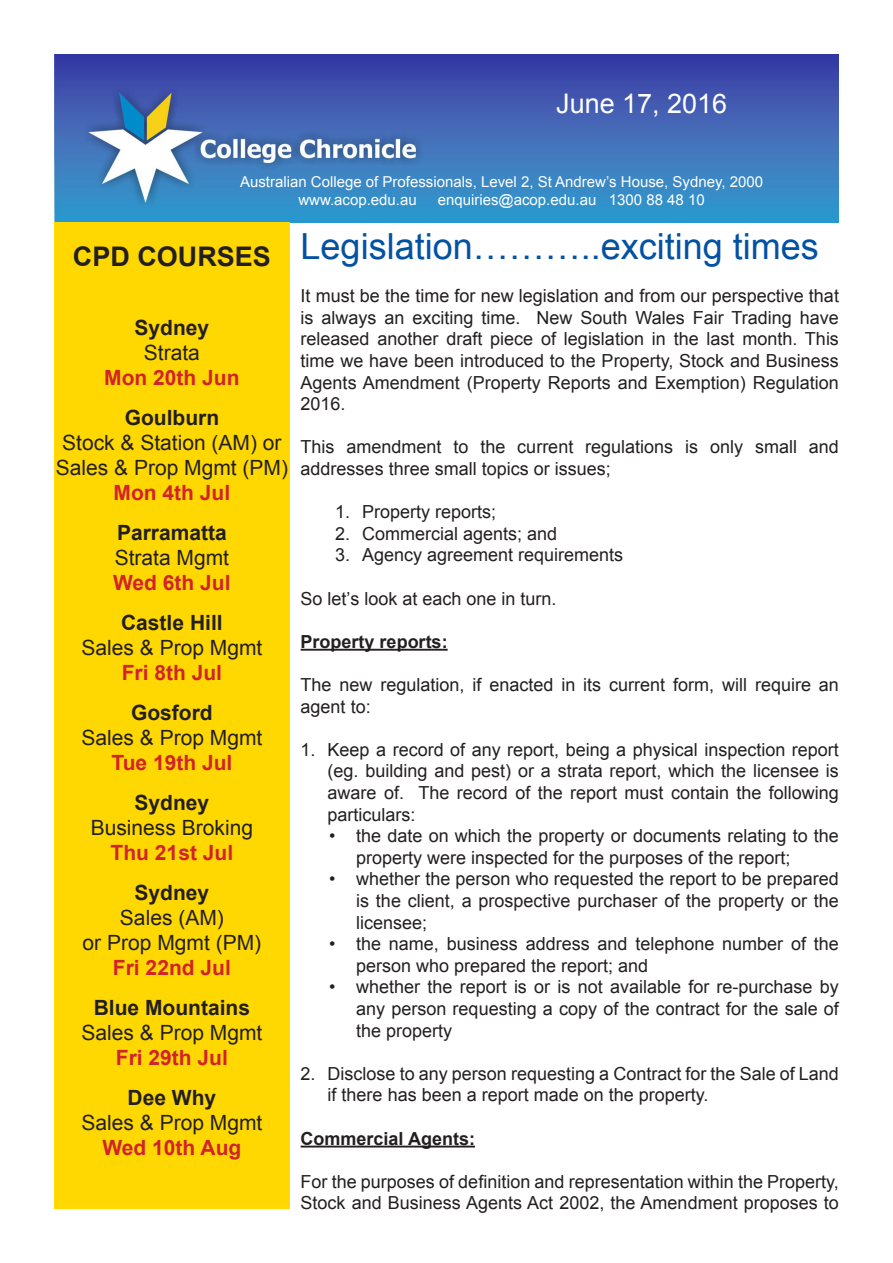
<style>
.page{position:relative;width:893px;height:1263px;background:#fff}
.page>*{position:absolute;margin:0;border:0;box-sizing:border-box;transform-origin:0 0}
.t1{font:36px "Arial";color:#0351a2}
.t2{font:27px "Arial";color:#fff}
.t3{font:700 27px "Arial";color:#231f20}
.t4{font:21px/25.2px "Arial";color:#231f20;text-align:center}
.t5{font:700 21px "Arial";color:#d1232a}
.t6{font:700 21px "Arial";color:#231f20}
.t7{font:18px/21.6px "Arial";color:#231f20}
.t8{font:700 18px "Arial";color:#231f20}
.t9{font:15px/18px "Arial";color:#fff}
</style>
<div class="page">
<img style="left:54px;top:54px;width:785px;height:169px">
<div style="left:54px;top:223px;width:236px;height:986px;background:#ffd801"></div>
<hr style="left:301px;top:649px;width:147px;height:2px;background:#231f20">
<hr style="left:301px;top:1145px;width:174px;height:2px;background:#231f20">
<p class="t2" style="left:556px;top:86px;width:173px">June 17, 2016</p>
<p class="t9" style="left:298px;top:173px;width:466px;text-indent:-58px">Australian College of Professionals, Level 2, St Andrew’s House, Sydney, 2000 www.acop.edu.au</p>
<p class="t9" style="left:438px;top:191px;width:269px">enquiries@acop.edu.au 1300 88 48 10</p>
<p class="t3" style="left:73px;top:239px;width:200px">CPD COURSES</p>
<p class="t6" style="left:135px;top:313px;width:76px">Sydney</p>
<p class="t4" style="left:144px;top:340px;width:58px">Strata</p>
<p class="t5" style="left:104px;top:364px;width:137px">Mon 20th Jun</p>
<p class="t6" style="left:125px;top:403px;width:96px">Goulburn</p>
<p class="t4" style="left:56px;top:430px;width:234px">Stock &amp; Station (AM) or<br>Sales &amp; Prop Mgmt (PM)</p>
<p class="t5" style="left:114px;top:479px;width:118px">Mon 4th Jul</p>
<p class="t6" style="left:117px;top:518px;width:111px">Parramatta</p>
<p class="t4" style="left:115px;top:545px;width:116px">Strata Mgmt</p>
<p class="t5" style="left:113px;top:569px;width:119px">Wed 6th Jul</p>
<p class="t6" style="left:121px;top:608px;width:103px">Castle Hill</p>
<p class="t4" style="left:81px;top:635px;width:182px">Sales &amp; Prop Mgmt</p>
<p class="t5" style="left:122px;top:659px;width:102px">Fri 8th Jul</p>
<p class="t6" style="left:131px;top:698px;width:83px">Gosford</p>
<p class="t4" style="left:81px;top:725px;width:182px">Sales &amp; Prop Mgmt</p>
<p class="t5" style="left:111px;top:749px;width:122px">Tue 19th Jul</p>
<p class="t6" style="left:135px;top:788px;width:76px">Sydney</p>
<p class="t4" style="left:91px;top:815px;width:164px">Business Broking</p>
<p class="t5" style="left:111px;top:839px;width:124px">Thu 21st Jul</p>
<p class="t6" style="left:135px;top:878px;width:76px">Sydney</p>
<p class="t4" style="left:120px;top:905px;width:105px">Sales (AM)</p>
<p class="t4" style="left:83px;top:930px;width:180px">or Prop Mgmt (PM)</p>
<p class="t5" style="left:113px;top:954px;width:119px">Fri 22nd Jul</p>
<p class="t6" style="left:94px;top:994px;width:158px">Blue Mountains</p>
<p class="t4" style="left:81px;top:1020px;width:182px">Sales &amp; Prop Mgmt</p>
<p class="t5" style="left:116px;top:1044px;width:114px">Fri 29th Jul</p>
<p class="t6" style="left:128px;top:1084px;width:90px">Dee Why</p>
<p class="t4" style="left:81px;top:1110px;width:182px">Sales &amp; Prop Mgmt</p>
<p class="t5" style="left:102px;top:1134px;width:140px">Wed 10th Aug</p>
<p class="t1" style="left:301px;top:223px;width:520px">Legislation………..exciting times</p>
<p class="t7" style="left:301px;top:285px;width:540px;text-align:justify">It must be the time for new legislation and from our perspective that is always an exciting time. New South Wales Fair Trading have released another draft piece of legislation in the last month. This time we have been introduced to the Property, Stock and Business Agents Amendment (Property Reports and Exemption) Regulation 2016.</p>
<p class="t7" style="left:301px;top:436px;width:540px">This amendment to the current regulations is only small and addresses three small topics or issues;</p>
<p class="t7" style="left:335px;top:501px;width:163px">1. Property reports;</p>
<p class="t7" style="left:335px;top:523px;width:224px">2. Commercial agents; and</p>
<p class="t7" style="left:335px;top:544px;width:290px">3. Agency agreement requirements</p>
<p class="t7" style="left:301px;top:588px;width:257px">So let’s look at each one in turn.</p>
<p class="t8" style="left:301px;top:629px;width:149px">Property reports:</p>
<p class="t7" style="left:301px;top:674px;width:540px">The new regulation, if enacted in its current form, will require an agent to:</p>
<p class="t7" style="left:328px;top:739px;width:513px;text-align:justify;text-indent:-27px">1. Keep a record of any report, being a physical inspection report (eg. building and pest) or a strata report, which the licensee is aware of. The record of the report must contain the following particulars:</p>
<p class="t7" style="left:356px;top:825px;width:484px;text-indent:-27px">• the date on which the property or documents relating to the property were inspected for the purposes of the report;</p>
<p class="t7" style="left:356px;top:868px;width:484px;text-align:justify;text-indent:-27px">• whether the person who requested the report to be prepared is the client, a prospective purchaser of the property or the licensee;</p>
<p class="t7" style="left:356px;top:933px;width:484px;text-indent:-27px">• the name, business address and telephone number of the person who prepared the report; and</p>
<p class="t7" style="left:356px;top:976px;width:484px;text-align:justify;text-indent:-27px">• whether the report is or is not available for re-purchase by any person requesting a copy of the contract for the sale of the property</p>
<p class="t7" style="left:328px;top:1063px;width:513px;text-indent:-27px">2. Disclose to any person requesting a Contract for the Sale of Land if there has been a report made on the property.</p>
<p class="t8" style="left:301px;top:1126px;width:176px">Commercial Agents:</p>
<p class="t7" style="left:301px;top:1171px;width:540px">For the purposes of definition and representation within the Property,<br>Stock and Business Agents Act 2002, the Amendment proposes to</p>
</div>
